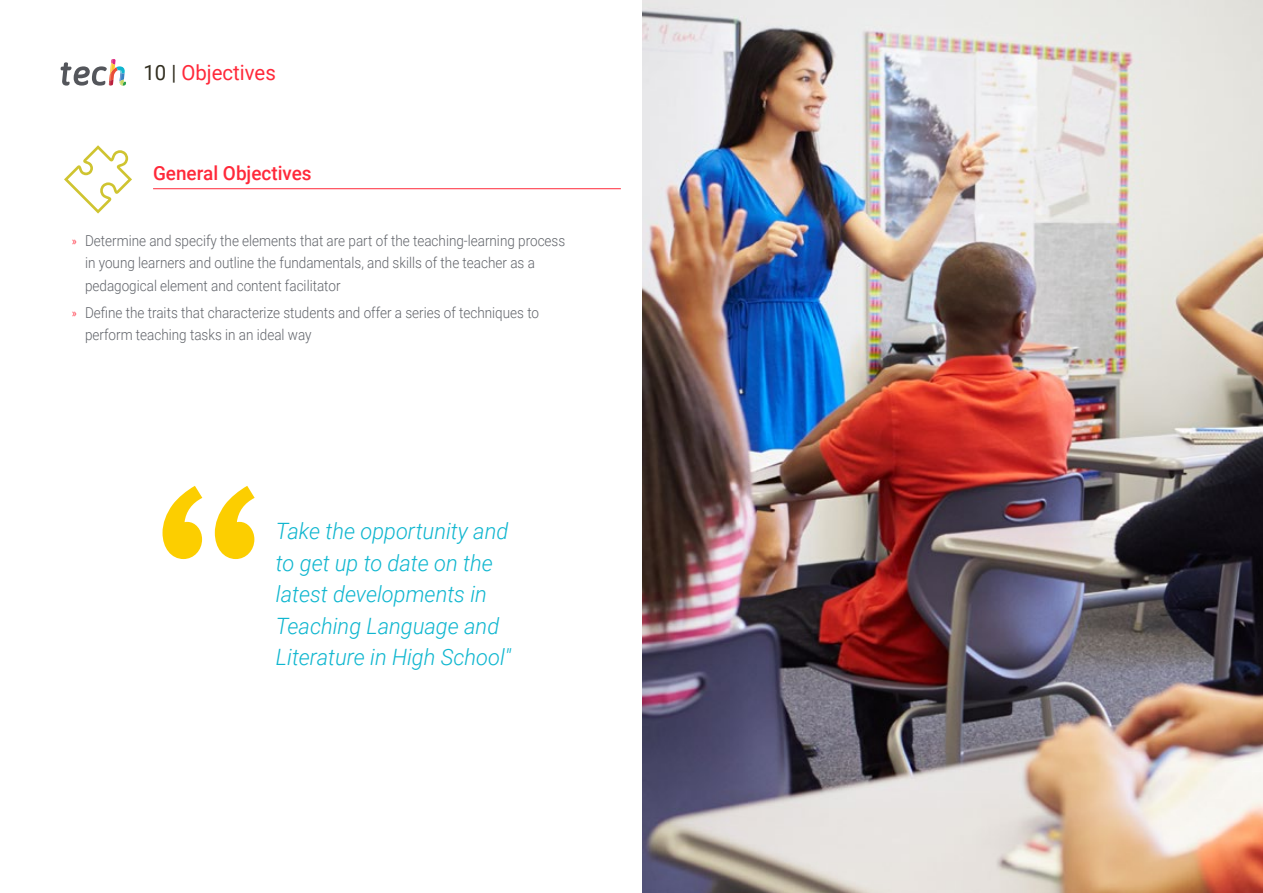
<style>
.page{position:relative;width:1263px;height:893px;background:#fff}
.page>*{position:absolute;margin:0;border:0;box-sizing:border-box;transform-origin:0 0}
.t1{font:italic 300 22.5px/31.5px "Roboto";color:#0fb6cf}
.t2{font:21px "Roboto";color:#ff293a}
.t3{font:500 19.5px "Roboto";color:#ff293a}
.t4{font:300 15px/22.5px "Roboto";color:#61646a;scale:.9 1}
.s1{color:#312e20}
.s2{font-family:"Myriad Pro";font-weight:400;font-size:12px;color:#ff293a}
</style>
<div class="page">
<hr style="left:153px;top:188px;width:468px;height:1px;background:#ff293a">
<svg style="left:64px;top:145px;width:68px;height:69px"></svg>
<img style="left:642px;top:0;width:621px;height:893px">
<svg style="left:162px;top:486px;width:93px;height:73px"></svg>
<svg style="left:61px;top:59px;width:65px;height:27px"></svg>
<h2 class="t2" style="left:144px;top:57px;width:134px"><span class="s1">10 |</span> Objectives</h2>
<h3 class="t3" style="left:153px;top:160px;width:160px">General Objectives</h3>
<p class="t4" style="left:85px;top:229px;width:535px;text-indent:-13px"><span class="s2">»</span> Determine and specify the elements that are part of the teaching-learning process in young learners and outline the fundamentals, and skills of the teacher as a pedagogical element and content facilitator</p>
<p class="t4" style="left:85px;top:300px;width:506px;text-indent:-13px"><span class="s2">»</span> Define the traits that characterize students and offer a series of techniques to perform teaching tasks in an ideal way</p>
<h1 class="t1" style="left:276px;top:515px;width:237px">Take the opportunity and to get up to date on the latest developments in<br>Teaching Language and<br>Literature in High School"</h1>
</div>
